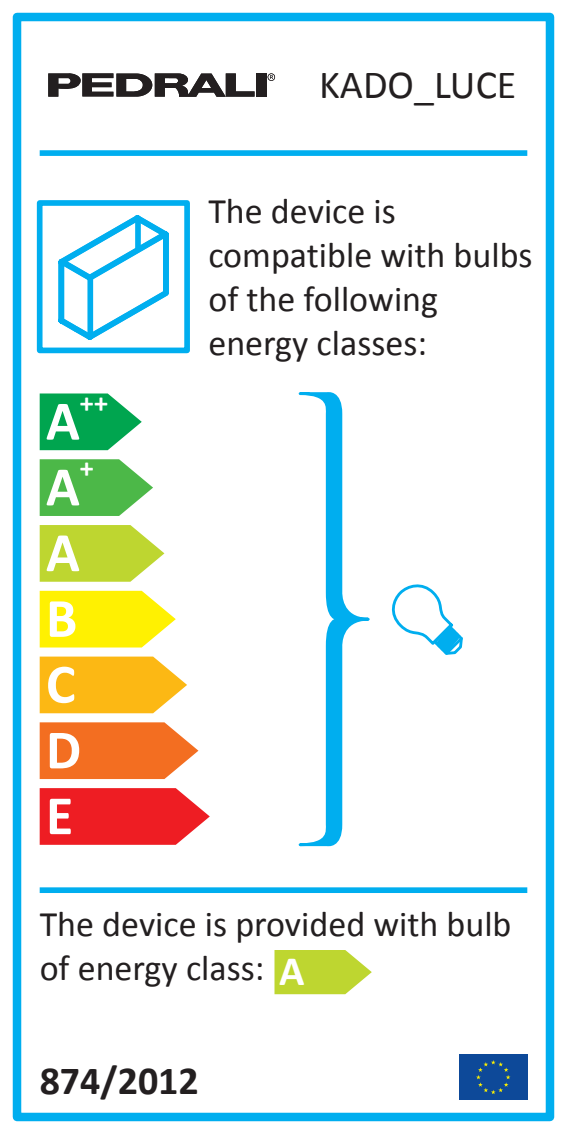
<style>
.page{position:relative;width:567px;height:1134px;background:#fff}
.page>*{position:absolute;margin:0;border:0;box-sizing:border-box;transform-origin:0 0}
.t1{font:700 56px/65.6px "Calibri";color:#fff;text-align:justify}
.t2{font:40px "Calibri";color:#231f20}
.t3{font:700 40px "Calibri";color:#231f20}
.t4{font:36px/44px "Calibri";color:#231f20}
.t5{font:700 28px "Calibri";color:#fff}
.s1{font-weight:700;font-size:42px;color:#fff}
</style>
<div class="page">
<div style="left:13px;top:13px;width:541px;height:1108px;border:9px solid #00aeef"></div>
<div style="left:40px;top:150px;width:487px;height:6px;background:#00aeef"></div>
<div style="left:40px;top:887px;width:487px;height:6px;background:#00aeef"></div>
<div style="left:459px;top:1054px;width:68px;height:46px;background:#0d4999"></div>
<svg style="left:476px;top:1060px;width:34px;height:34px"></svg>
<svg style="left:268px;top:73px;width:7px;height:8px"></svg>
<div style="left:256px;top:73px;width:10px;height:24px;background:#231f20"></div>
<svg style="left:48px;top:73px;width:207px;height:24px"></svg>
<svg style="left:40px;top:393px;width:102px;height:57px"></svg>
<svg style="left:40px;top:459px;width:113px;height:57px;background:#67c264"></svg>
<svg style="left:40px;top:525px;width:124px;height:57px;background:#c6db4c"></svg>
<svg style="left:40px;top:591px;width:136px;height:56px;background:#fff220"></svg>
<svg style="left:40px;top:657px;width:147px;height:56px;background:#fcc02e"></svg>
<svg style="left:40px;top:722px;width:158px;height:57px;background:#f47d38"></svg>
<svg style="left:40px;top:788px;width:170px;height:57px;background:#ef3439"></svg>
<svg style="left:391px;top:584px;width:72px;height:71px"></svg>
<svg style="left:298px;top:392px;width:72px;height:455px"></svg>
<div style="left:37px;top:200px;width:153px;height:153px;border:6px solid #00aeef"></div>
<svg style="left:58px;top:215px;width:111px;height:125px"></svg>
<svg style="left:274px;top:950px;width:98px;height:44px;background:#c7db4d"></svg>
<p class="t2" style="left:319px;top:68px;width:199px">KADO_LUCE</p>
<p class="t5" style="left:80px;top:390px;width:30px">++</p>
<h1 class="t1" style="left:46px;top:393px;width:35px">A</h1>
<p class="t5" style="left:80px;top:456px;width:15px">+</p>
<h1 class="t1" style="left:46px;top:458px;width:37px">A A B C D E</h1>
<p class="t4" style="left:208px;top:192px;width:326px">The device is compatible with bulbs of the following energy classes:</p>
<p class="t4" style="left:40px;top:905px;width:473px">The device is provided with bulb of energy class: <span class="s1">A</span></p>
<p class="t3" style="left:40px;top:1064px;width:161px">874/2012</p>
</div>
